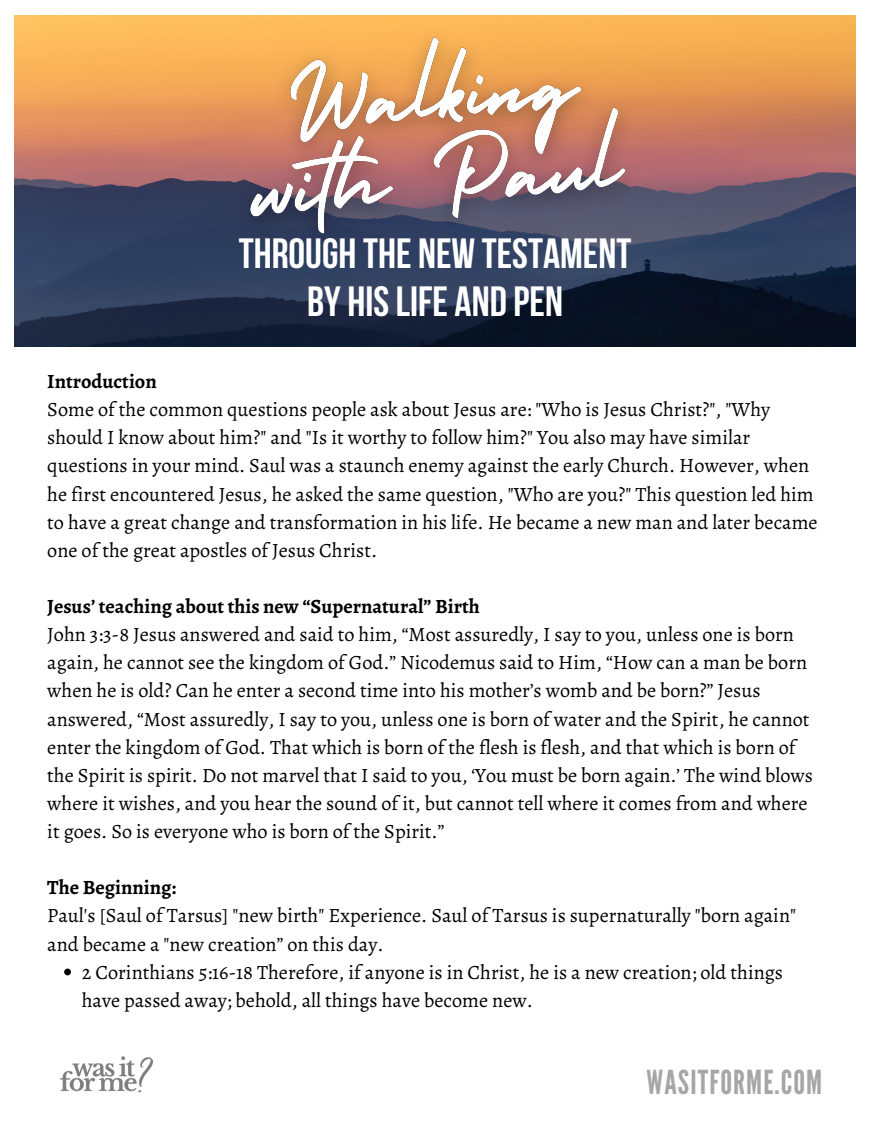
<style>
.page{position:relative;width:870px;height:1125px;background:#fff}
.page>*{position:absolute;margin:0;border:0;box-sizing:border-box;transform-origin:0 0}
.t1{font:700 42.08px/47.9px "Bebas Neue";color:#fff;text-align:center}
.t2{font:33px "League Gothic";letter-spacing:.035em;color:#a6a6a6}
.t3{font:20.25px/28.1px "Alegreya";color:#000}
.t4{font:700 20.25px "Alegreya";color:#000}
</style>
<div class="page">
<svg style="left:64px;top:969px;width:7px;height:6px"></svg>
<img style="left:60px;top:1056px;width:94px;height:37px">
<img style="left:15px;top:15px;width:840px;height:332px">
<img style="left:208px;top:15px;width:450px;height:257px">
<p class="t1" style="left:238px;top:233px;width:394px">THROUGH THE NEW TESTAMENT<br>BY HISLIFE AND PEN</p>
<p class="t4" style="left:47px;top:367px;width:111px">Introduction</p>
<p class="t3" style="left:47px;top:395px;width:771px">Some of the common questions people ask about Jesus are: "Who is Jesus Christ?", "Why should I know about him?" and "Is it worthy to follow him?" You also may have similar questions in your mind. Saul was a staunch enemy against the early Church. However, when he first encountered Jesus, he asked the same question, "Who are you?" This question led him to have a great change and transformation in his life. He became a new man and later became one of the great apostles of Jesus Christ.</p>
<p class="t4" style="left:47px;top:592px;width:434px">Jesus’ teaching about this new “Supernatural” Birth</p>
<p class="t3" style="left:47px;top:620px;width:766px">John 3:3-8 Jesus answered and said to him, “Most assuredly, I say to you, unless one is born again, he cannot see the kingdom of God.” Nicodemus said to Him, “How can a man be born when he is old? Can he enter a second time into his mother’s womb and be born?” Jesus answered, “Most assuredly, I say to you, unless one is born of water and the Spirit, he cannot enter the kingdom of God. That which is born of the flesh is flesh, and that which is born of the Spirit is spirit. Do not marvel that I said to you, ‘You must be born again.’ The wind blows where it wishes, and you hear the sound of it, but cannot tell where it comes from and where it goes. So is everyone who is born of the Spirit.”</p>
<p class="t4" style="left:47px;top:874px;width:130px">The Beginning:</p>
<p class="t3" style="left:47px;top:902px;width:750px">Paul's [Saul of Tarsus] "new birth" Experience. Saul of Tarsus is supernaturally "born again" and became a "new creation” on this day.</p>
<p class="t3" style="left:82px;top:958px;width:702px">2 Corinthians 5:16-18 Therefore, if anyone is in Christ, he is a new creation; old things have passed away; behold, all things have become new.</p>
<p class="t2" style="left:646px;top:1063px;width:177px">WASITFORME.COM</p>
</div>
